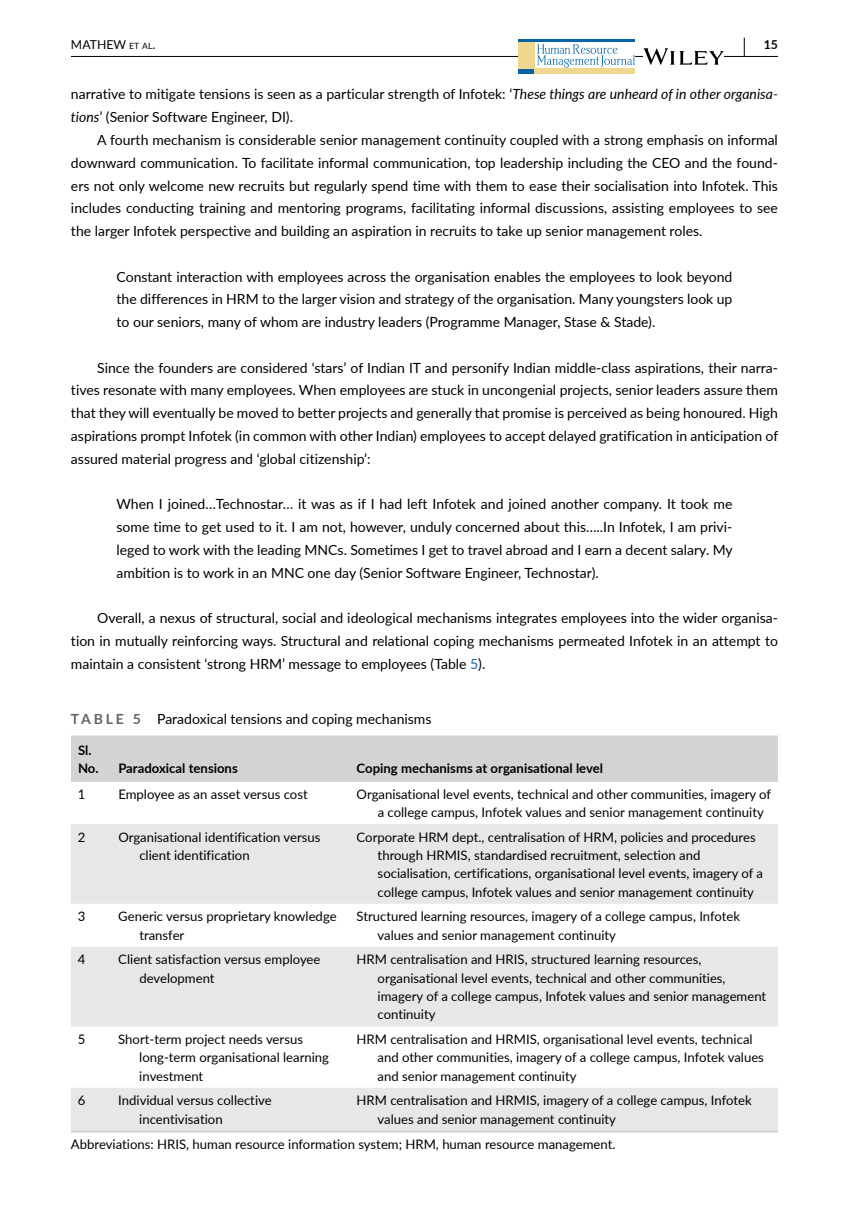
<style>
.page{position:relative;width:849px;height:1221px;background:#fff}
.page>*{position:absolute;margin:0;border:0;box-sizing:border-box;transform-origin:0 0}
.t1{font:14px/22.8px "Lato";color:#000;text-align:justify}
.t2{font:13.12px/18.4px "Lato";color:#000}
.t3{font:700 13.12px/18.4px "Lato";color:#000}
.t4{font:12.25px "Lato";color:#000}
.t5{font:700 12.25px "Lato";color:#000}
.s1{font-size:8.58px}
.s2{font-style:italic}
.s3{color:#2564af}
.s4{font-weight:700;color:#636466}
</style>
<div class="page">
<hr style="left:71px;top:56px;width:706px;height:1px;background:#000">
<svg style="left:534px;top:42px;width:100px;height:27px"></svg>
<svg style="left:537px;top:44px;width:97px;height:24px"></svg>
<hr style="left:518px;top:39px;width:116px;height:3px;background:#0664a6">
<div style="left:518px;top:69px;width:16px;height:5px;background:#0664a6"></div>
<div style="left:534px;top:69px;width:100px;height:5px;background:#efd790"></div>
<div style="left:518px;top:42px;width:16px;height:27px;background:#efd790"></div>
<svg style="left:643px;top:48px;width:80px;height:17px"></svg>
<svg style="left:743px;top:38px;width:1px;height:18px"></svg>
<div style="left:71px;top:735px;width:706px;height:47px;background:#d1d3d4"></div>
<svg style="left:71px;top:824px;width:706px;height:306px;fill:#e6e7e8"></svg>
<hr style="left:71px;top:1130px;width:40px;height:2px;background:#d1d3d4">
<hr style="left:111px;top:1130px;width:238px;height:2px;background:#d1d3d4">
<hr style="left:349px;top:1130px;width:428px;height:2px;background:#d1d3d4">
<p class="t4" style="left:71px;top:36px;width:86px">MATHEW <span class="s1">et al</span>.</p>
<p class="t5" style="left:763px;top:36px;width:16px">15</p>
<p class="t1" style="left:71px;top:82px;width:708px">narrative to mitigate tensions is seen as a particular strength of Infotek: ‘<span class="s2">These things are unheard of in other organisa&shy;tions</span>’ (Senior Software Engineer, DI).</p>
<p class="t1" style="left:71px;top:128px;width:708px;text-indent:26px">A fourth mechanism is considerable senior management continuity coupled with a strong emphasis on informal downward communication. To facilitate informal communication, top leadership including the CEO and the found&shy;ers not only welcome new recruits but regularly spend time with them to ease their socialisation into Infotek. This includes conducting training and mentoring programs, facilitating informal discussions, assisting employees to see the larger Infotek perspective and building an aspiration in recruits to take up senior management roles.</p>
<p class="t1" style="left:116px;top:264px;width:617px">Constant interaction with employees across the organisation enables the employees to look beyond the differences in HRM to the larger vision and strategy of the organisation. Many youngsters look up to our seniors, many of whom are industry leaders (Programme Manager, Stase &amp; Stade).</p>
<p class="t1" style="left:71px;top:355px;width:708px;text-indent:26px">Since the founders are considered ‘stars’ of Indian IT and personify Indian middle-class aspirations, their narra&shy;tives resonate with many employees. When employees are stuck in uncongenial projects, senior leaders assure them that they will eventually be moved to better projects and generally that promise is perceived as being honoured. High aspirations prompt Infotek (in common with other Indian) employees to accept delayed gratification in anticipation of assured material progress and ‘global citizenship’:</p>
<p class="t1" style="left:116px;top:492px;width:617px">When I joined…Technostar… it was as if I had left Infotek and joined another company. It took me some time to get used to it. I am not, however, unduly concerned about this…..In Infotek, I am privi&shy;leged to work with the leading MNCs. Sometimes I get to travel abroad and I earn a decent salary. My ambition is to work in an MNC one day (Senior Software Engineer, Technostar).</p>
<p class="t1" style="left:71px;top:606px;width:708px;text-indent:26px">Overall, a nexus of structural, social and ideological mechanisms integrates employees into the wider organisa&shy;tion in mutually reinforcing ways. Structural and relational coping mechanisms permeated Infotek in an attempt to maintain a consistent ‘strong HRM’ message to employees (Table <span class="s3">5</span>).</p>
<p class="t1" style="left:71px;top:707px;width:362px"><span class="s4">TA B L E 5</span> Paradoxical tensions and coping mechanisms</p>
<p class="t3" style="left:78px;top:740px;width:161px">Sl.<br>No. Paradoxical tensions</p>
<p class="t3" style="left:356px;top:758px;width:248px">Coping mechanisms at organisational level</p>
<p class="t2" style="left:78px;top:784px;width:9px">1</p>
<p class="t2" style="left:118px;top:784px;width:191px">Employee as an asset versus cost</p>
<p class="t2" style="left:377px;top:784px;width:395px;text-indent:-21px">Organisational level events, technical and other communities, imagery of a college campus, Infotek values and senior management continuity</p>
<p class="t2" style="left:78px;top:827px;width:9px">2</p>
<p class="t2" style="left:139px;top:827px;width:183px;text-indent:-21px">Organisational identification versus client identification</p>
<p class="t2" style="left:377px;top:827px;width:387px;text-indent:-21px">Corporate HRM dept., centralisation of HRM, policies and procedures through HRMIS, standardised recruitment, selection and socialisation, certifications, organisational level events, imagery of a college campus, Infotek values and senior management continuity</p>
<p class="t2" style="left:78px;top:906px;width:9px">3</p>
<p class="t2" style="left:139px;top:906px;width:199px;text-indent:-21px">Generic versus proprietary knowledge transfer</p>
<p class="t2" style="left:377px;top:906px;width:364px;text-indent:-21px">Structured learning resources, imagery of a college campus, Infotek values and senior management continuity</p>
<p class="t2" style="left:78px;top:949px;width:9px">4</p>
<p class="t2" style="left:139px;top:949px;width:183px;text-indent:-21px">Client satisfaction versus employee development</p>
<p class="t2" style="left:377px;top:949px;width:390px;text-indent:-21px">HRM centralisation and HRIS, structured learning resources, organisational level events, technical and other communities, imagery of a college campus, Infotek values and senior management continuity</p>
<p class="t2" style="left:78px;top:1029px;width:9px">5</p>
<p class="t2" style="left:139px;top:1029px;width:191px;text-indent:-21px">Short-term project needs versus long-term organisational learning investment</p>
<p class="t2" style="left:377px;top:1029px;width:388px;text-indent:-21px">HRM centralisation and HRMIS, organisational level events, technical and other communities, imagery of a college campus, Infotek values and senior management continuity</p>
<p class="t2" style="left:78px;top:1090px;width:9px">6</p>
<p class="t2" style="left:139px;top:1090px;width:134px;text-indent:-21px">Individual versus collective incentivisation</p>
<p class="t2" style="left:377px;top:1090px;width:375px;text-indent:-21px">HRM centralisation and HRMIS, imagery of a college campus, Infotek values and senior management continuity</p>
<p class="t2" style="left:71px;top:1134px;width:546px">Abbreviations: HRIS, human resource information system; HRM, human resource management.</p>
</div>
